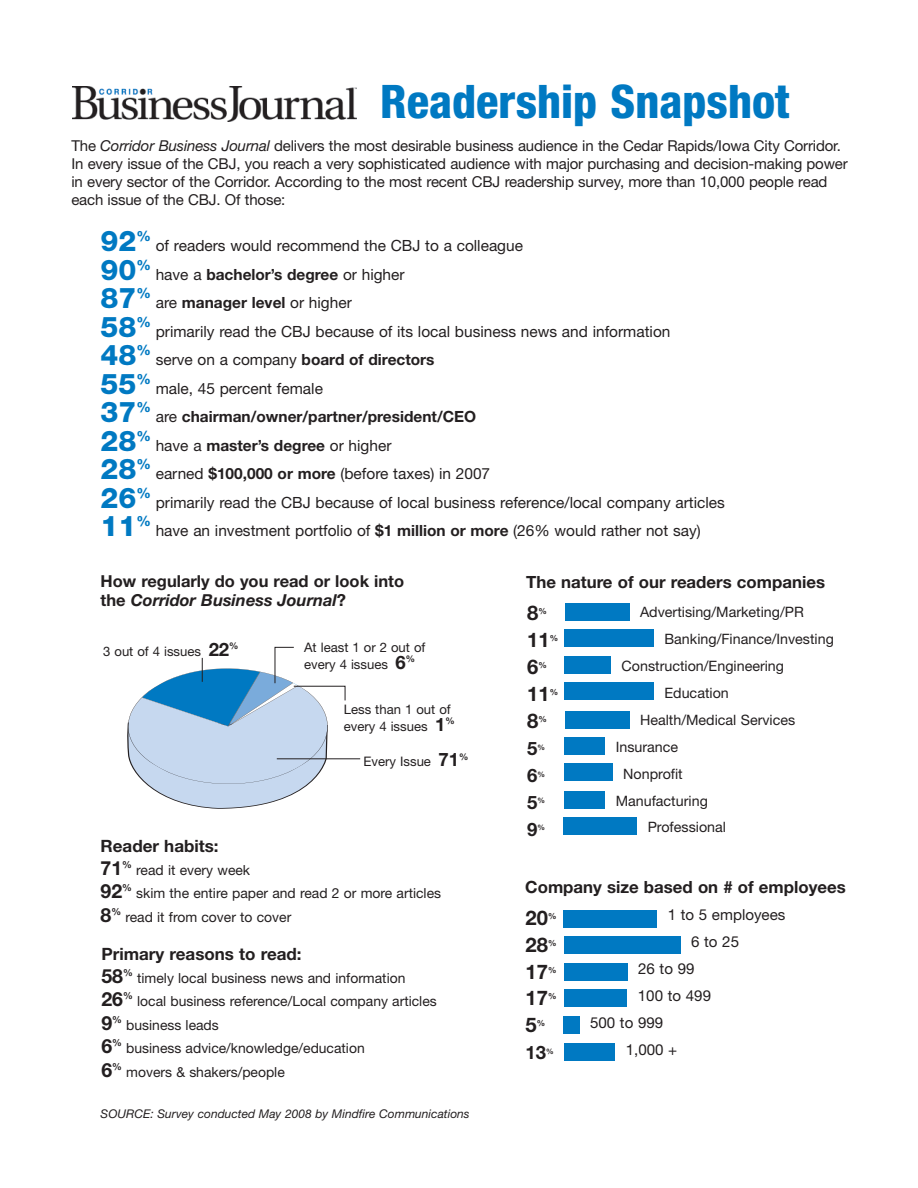
<style>
.page{position:relative;width:918px;height:1188px;background:#fff}
.page>*{position:absolute;margin:0;border:0;box-sizing:border-box;transform-origin:0 0}
.t1{font:800 condensed 46.35px "Helvetica Neue";color:#0079c2}
.t2{font:800 28.5px "Helvetica Neue";color:#0079c2}
.t3{font:700 20.25px "Helvetica Neue";color:#231f20}
.t4{font:700 19.5px "Helvetica Neue";color:#231f20}
.t5{font:700 18.45px "Helvetica Neue";color:#231f20}
.t6{font:700 16.95px "Helvetica Neue";color:#231f20}
.t7{font:700 16.8px "Helvetica Neue";color:#231f20}
.t8{font:700 16.5px "Helvetica Neue";color:#231f20}
.t9{font:italic 700 16.5px "Helvetica Neue";color:#231f20}
.t10{font:15.45px "Helvetica Neue";color:#231f20}
.t11{font:700 15.45px "Helvetica Neue";color:#231f20}
.t12{font:15.15px "Helvetica Neue";color:#231f20}
.t13{font:15px/18px "Helvetica Neue";letter-spacing:-.01em;color:#231f20}
.t14{font:14.25px "Helvetica Neue";color:#231f20}
.t15{font:13.95px "Helvetica Neue";color:#231f20}
.t16{font:13.2px/17px "Helvetica Neue";color:#231f20}
.t17{font:italic 12px "Helvetica Neue";color:#231f20}
.t18{font:700 8.4px "Helvetica Neue";color:#231f20}
.t19{font:700 7.5px "Helvetica Neue";color:#231f20}
.s1{font-style:italic}
.s2{font-weight:400}
.s3{font-weight:700}
.s4{font-style:normal}
.s5{font-weight:700;font-size:18.6px}
</style>
<div class="page">
<div style="left:563px;top:910px;width:94px;height:18px;background:#0079c2"></div>
<div style="left:565px;top:936px;width:116px;height:18px;background:#0079c2"></div>
<div style="left:564px;top:963px;width:64px;height:18px;background:#0079c2"></div>
<div style="left:565px;top:989px;width:62px;height:18px;background:#0079c2"></div>
<div style="left:563px;top:1016px;width:17px;height:18px;background:#0079c2"></div>
<div style="left:565px;top:1043px;width:50px;height:18px;background:#0079c2"></div>
<div style="left:565px;top:603px;width:65px;height:18px;background:#0079c2"></div>
<div style="left:564px;top:629px;width:90px;height:18px;background:#0079c2"></div>
<div style="left:564px;top:656px;width:47px;height:18px;background:#0079c2"></div>
<div style="left:564px;top:682px;width:90px;height:18px;background:#0079c2"></div>
<div style="left:565px;top:711px;width:65px;height:17px;background:#0079c2"></div>
<div style="left:564px;top:737px;width:41px;height:18px;background:#0079c2"></div>
<div style="left:564px;top:763px;width:49px;height:18px;background:#0079c2"></div>
<div style="left:564px;top:791px;width:41px;height:18px;background:#0079c2"></div>
<div style="left:564px;top:817px;width:73px;height:18px;background:#0079c2"></div>
<svg style="left:127px;top:647px;width:219px;height:162px"></svg>
<hr style="left:277px;top:758px;width:83px;height:1px;background:#231f20">
<img style="left:72px;top:87px;width:285px;height:35px">
<h1 class="t1" style="left:380px;top:85px;width:411px">Readership Snapshot</h1>
<p class="t13" style="left:71px;top:138px;width:778px">The <span class="s1">Corridor Business Journal</span> delivers the most desirable business audience in the Cedar Rapids/Iowa City Corridor.<br>In every issue of the CBJ, you reach a very sophisticated audience with major purchasing and decision-making power in every sector of the Corridor. According to the most recent CBJ readership survey, more than 10,000 people read each issue of the CBJ. Of those:</p>
<h2 class="t2" style="left:101px;top:231px;width:52px">92<sup>%</sup></h2>
<p class="t10" style="left:156px;top:240px;width:369px">of readers would recommend the CBJ to a colleague</p>
<h2 class="t2" style="left:101px;top:259px;width:52px">90<sup>%</sup></h2>
<p class="t11" style="left:156px;top:269px;width:250px"><span class="s2">have a</span> bachelor’s degree <span class="s2">or higher</span></p>
<h2 class="t2" style="left:101px;top:288px;width:52px">87<sup>%</sup></h2>
<p class="t11" style="left:156px;top:297px;width:198px"><span class="s2">are</span> manager level <span class="s2">or higher</span></p>
<h2 class="t2" style="left:101px;top:316px;width:52px">58<sup>%</sup></h2>
<p class="t10" style="left:156px;top:326px;width:516px">primarily read the CBJ because of its local business news and information</p>
<h2 class="t2" style="left:101px;top:345px;width:52px">48<sup>%</sup></h2>
<p class="t11" style="left:156px;top:354px;width:280px"><span class="s2">serve on a company</span> board of directors</p>
<h2 class="t2" style="left:101px;top:373px;width:52px">55<sup>%</sup></h2>
<p class="t10" style="left:156px;top:383px;width:169px">male, 45 percent female</p>
<h2 class="t2" style="left:101px;top:402px;width:52px">37<sup>%</sup></h2>
<p class="t11" style="left:156px;top:411px;width:322px"><span class="s2">are</span> chairman/owner/partner/president/CEO</p>
<h2 class="t2" style="left:101px;top:430px;width:52px">28<sup>%</sup></h2>
<p class="t11" style="left:156px;top:440px;width:237px"><span class="s2">have a</span> master’s degree <span class="s2">or higher</span></p>
<h2 class="t2" style="left:101px;top:459px;width:52px">28<sup>%</sup></h2>
<p class="t10" style="left:156px;top:468px;width:336px">earned <span class="s3">$100,000 or more</span> (before taxes) in 2007</p>
<h2 class="t2" style="left:101px;top:487px;width:52px">26<sup>%</sup></h2>
<p class="t10" style="left:156px;top:497px;width:571px">primarily read the CBJ because of local business reference/local company articles</p>
<h2 class="t2" style="left:101px;top:516px;width:52px">11<sup>%</sup></h2>
<p class="t10" style="left:156px;top:525px;width:547px">have an investment portfolio of <span class="s3">$1 million or more</span> (26% would rather not say)</p>
<p class="t8" style="left:101px;top:575px;width:305px">How regularly do you read or look into</p>
<p class="t7" style="left:526px;top:576px;width:300px">The nature of our readers companies</p>
<p class="t9" style="left:101px;top:595px;width:247px"><span class="s4">the</span> Corridor Business Journal<span class="s4">?</span></p>
<h3 class="t3" style="left:527px;top:606px;width:13px">8</h3>
<p class="t18" style="left:538px;top:608px;width:10px">%</p>
<h3 class="t3" style="left:527px;top:633px;width:24px">11</h3>
<p class="t18" style="left:550px;top:635px;width:10px">%</p>
<h3 class="t3" style="left:527px;top:660px;width:13px">6</h3>
<p class="t18" style="left:538px;top:662px;width:10px">%</p>
<h3 class="t3" style="left:527px;top:687px;width:24px">11</h3>
<p class="t18" style="left:550px;top:689px;width:10px">%</p>
<h3 class="t3" style="left:527px;top:714px;width:13px">8</h3>
<p class="t18" style="left:538px;top:716px;width:10px">%</p>
<p class="t5" style="left:527px;top:742px;width:12px">5</p>
<p class="t19" style="left:538px;top:744px;width:9px">%</p>
<p class="t5" style="left:527px;top:769px;width:12px">6</p>
<p class="t19" style="left:538px;top:771px;width:9px">%</p>
<p class="t5" style="left:527px;top:796px;width:12px">5</p>
<p class="t19" style="left:538px;top:798px;width:9px">%</p>
<p class="t5" style="left:527px;top:823px;width:12px">9</p>
<p class="t19" style="left:538px;top:825px;width:9px">%</p>
<p class="t14" style="left:640px;top:607px;width:165px">Advertising/Marketing/PR</p>
<p class="t14" style="left:665px;top:634px;width:171px">Banking/Finance/Investing</p>
<p class="t14" style="left:622px;top:661px;width:164px">Construction/Engineering</p>
<p class="t14" style="left:665px;top:688px;width:66px">Education</p>
<p class="t14" style="left:640px;top:715px;width:157px">Health/Medical Services</p>
<p class="t14" style="left:616px;top:742px;width:64px">Insurance</p>
<p class="t14" style="left:623px;top:768px;width:61px">Nonprofit</p>
<p class="t14" style="left:616px;top:795px;width:94px">Manufacturing</p>
<p class="t14" style="left:648px;top:822px;width:80px">Professional</p>
<p class="t16" style="left:103px;top:644px;width:137px">3 out of 4 issues <span class="s5">22</span><sup>%</sup></p>
<p class="t16" style="left:304px;top:640px;width:123px">At least 1 or 2 out of every 4 issues <span class="s5">6</span><sup>%</sup></p>
<p class="t16" style="left:344px;top:702px;width:112px">Less than 1 out of every 4 issues <span class="s5">1</span><sup>%</sup></p>
<p class="t16" style="left:364px;top:755px;width:106px">Every Issue <span class="s5">71</span><sup>%</sup></p>
<p class="t6" style="left:101px;top:840px;width:120px">Reader habits:</p>
<h3 class="t4" style="left:101px;top:861px;width:33px">71<sup>%</sup></h3>
<p class="t15" style="left:136px;top:865px;width:115px">read it every week</p>
<h3 class="t4" style="left:101px;top:885px;width:33px">92<sup>%</sup></h3>
<p class="t15" style="left:136px;top:888px;width:306px">skim the entire paper and read 2 or more articles</p>
<h3 class="t4" style="left:101px;top:908px;width:22px">8<sup>%</sup></h3>
<p class="t15" style="left:125px;top:912px;width:167px">read it from cover to cover</p>
<p class="t6" style="left:101px;top:948px;width:202px">Primary reasons to read:</p>
<h3 class="t4" style="left:101px;top:969px;width:33px">58<sup>%</sup></h3>
<p class="t15" style="left:137px;top:973px;width:270px">timely local business news and information</p>
<h3 class="t4" style="left:101px;top:992px;width:33px">26<sup>%</sup></h3>
<p class="t15" style="left:137px;top:996px;width:301px">local business reference/Local company articles</p>
<h3 class="t4" style="left:101px;top:1016px;width:22px">9<sup>%</sup></h3>
<p class="t15" style="left:126px;top:1020px;width:94px">business leads</p>
<h3 class="t4" style="left:101px;top:1039px;width:22px">6<sup>%</sup></h3>
<p class="t15" style="left:126px;top:1043px;width:240px">business advice/knowledge/education</p>
<h3 class="t4" style="left:101px;top:1063px;width:22px">6<sup>%</sup></h3>
<p class="t15" style="left:126px;top:1067px;width:160px">movers &amp; shakers/people</p>
<p class="t17" style="left:101px;top:1109px;width:371px">SOURCE: Survey conducted May 2008 by Mindfire Communications</p>
<p class="t7" style="left:525px;top:881px;width:322px">Company size based on # of employees</p>
<h3 class="t3" style="left:526px;top:910px;width:24px">20</h3>
<p class="t18" style="left:548px;top:913px;width:10px">%</p>
<h3 class="t3" style="left:526px;top:937px;width:24px">28</h3>
<p class="t18" style="left:548px;top:940px;width:10px">%</p>
<h3 class="t3" style="left:526px;top:964px;width:24px">17</h3>
<p class="t18" style="left:548px;top:967px;width:10px">%</p>
<h3 class="t3" style="left:526px;top:991px;width:24px">17</h3>
<p class="t18" style="left:548px;top:993px;width:10px">%</p>
<h3 class="t3" style="left:526px;top:1018px;width:13px">5</h3>
<p class="t18" style="left:537px;top:1020px;width:10px">%</p>
<p class="t5" style="left:526px;top:1046px;width:22px">13</p>
<p class="t19" style="left:546px;top:1049px;width:9px">%</p>
<p class="t12" style="left:668px;top:910px;width:119px">1 to 5 employees</p>
<p class="t12" style="left:691px;top:936px;width:49px">6 to 25</p>
<p class="t12" style="left:638px;top:963px;width:58px">26 to 99</p>
<p class="t12" style="left:638px;top:990px;width:75px">100 to 499</p>
<p class="t12" style="left:590px;top:1017px;width:75px">500 to 999</p>
<p class="t12" style="left:626px;top:1044px;width:53px">1,000 +</p>
</div>
